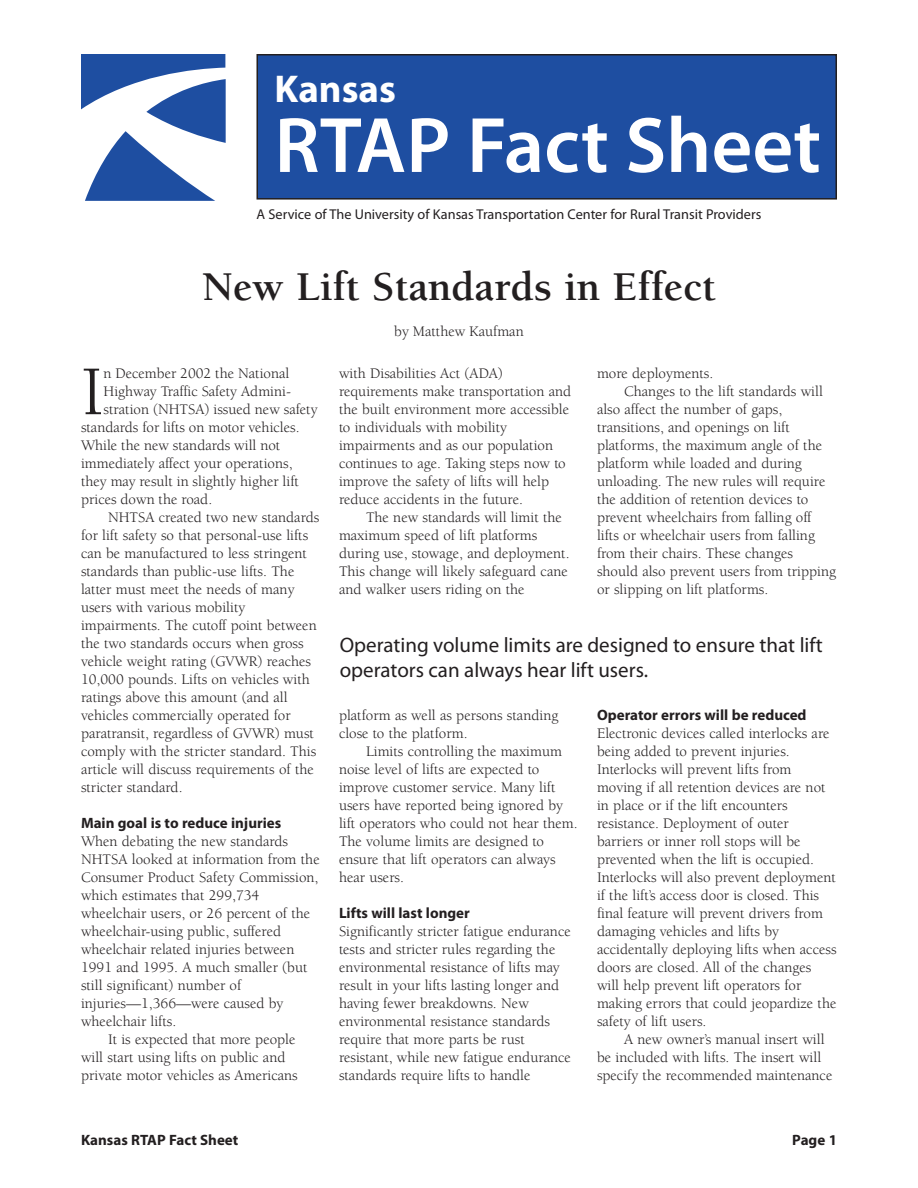
<style>
.page{position:relative;width:918px;height:1188px;background:#fff}
.page>*{position:absolute;margin:0;border:0;box-sizing:border-box;transform-origin:0 0}
.t1{font:600 79.2px "Myriad Pro";color:#fff}
.t2{font:71.7px "Berkeley Std";color:#231f20}
.t3{font:700 42px "Berkeley Std";color:#231f20}
.t4{font:700 38.85px "Myriad Pro";color:#fff}
.t5{font:21px/25.2px "Myriad Pro";color:#231f20}
.t6{font:15px/18px "Berkeley Std";color:#231f20}
.t7{font:700 15px "Myriad Pro";color:#231f20}
.t8{font:14.25px "Myriad Pro";color:#231f20}
</style>
<div class="page">
<div style="left:257px;top:55px;width:579px;height:144px;background:#1e4ea1"></div>
<div style="left:256px;top:54px;width:581px;height:146px;border:2px solid #231f20"></div>
<svg style="left:81px;top:54px;width:145px;height:147px"></svg>
<p class="t4" style="left:274px;top:64px;width:123px">Kansas</p>
<p class="t1" style="left:274px;top:95px;width:548px">RTAP Fact Sheet</p>
<p class="t8" style="left:256px;top:205px;width:506px">A Service of The University of Kansas Transportation Center for Rural Transit Providers</p>
<p class="t3" style="left:202px;top:264px;width:515px">New Lift Standards in Effect</p>
<p class="t6" style="left:394px;top:322px;width:131px">by Matthew Kaufman</p>
<p class="t2" style="left:81px;top:353px;width:24px">I</p>
<p class="t6" style="left:104px;top:365px;width:187px">n December 2002 the National</p>
<p class="t6" style="left:104px;top:383px;width:189px">Highway Traffic Safety Admini-</p>
<p class="t6" style="left:104px;top:401px;width:216px">stration (NHTSA) issued new safety</p>
<p class="t6" style="left:81px;top:419px;width:220px">standards for lifts on motor vehicles.</p>
<p class="t6" style="left:81px;top:437px;width:201px">While the new standards will not</p>
<p class="t6" style="left:81px;top:455px;width:213px">immediately affect your operations,</p>
<p class="t6" style="left:81px;top:473px;width:220px">they may result in slightly higher lift</p>
<p class="t6" style="left:81px;top:491px;width:133px">prices down the road.</p>
<p class="t6" style="left:81px;top:509px;width:240px;text-indent:27px">NHTSA created two new standards for lift safety so that personal-use lifts can be manufactured to less stringent standards than public-use lifts. The latter must meet the needs of many users with various mobility impairments. The cutoff point between the two standards occurs when gross vehicle weight rating (GVWR) reaches 10,000 pounds. Lifts on vehicles with ratings above this amount (and all vehicles commercially operated for paratransit, regardless of GVWR) must comply with the stricter standard. This article will discuss requirements of the stricter standard.</p>
<p class="t7" style="left:81px;top:813px;width:202px">Main goal is to reduce injuries</p>
<p class="t6" style="left:81px;top:833px;width:240px">When debating the new standards<br>NHTSA looked at information from the<br>Consumer Product Safety Commission, which estimates that 299,734 wheelchair users, or 26 percent of the wheelchair-using public, suffered wheelchair related injuries between<br>1991 and 1995. A much smaller (but still significant) number of injuries—1,366—were caused by wheelchair lifts.</p>
<p class="t6" style="left:81px;top:1031px;width:218px;text-indent:27px">It is expected that more people will start using lifts on public and private motor vehicles as Americans</p>
<p class="t6" style="left:339px;top:365px;width:234px">with Disabilities Act (ADA) requirements make transportation and the built environment more accessible to individuals with mobility impairments and as our population continues to age. Taking steps now to improve the safety of lifts will help reduce accidents in the future.</p>
<p class="t6" style="left:339px;top:509px;width:232px;text-indent:27px">The new standards will limit the maximum speed of lift platforms during use, stowage, and deployment.<br>This change will likely safeguard cane and walker users riding on the</p>
<p class="t6" style="left:597px;top:365px;width:118px">more deployments.</p>
<p class="t6" style="left:597px;top:383px;width:241px;text-indent:27px">Changes to the lift standards will also affect the number of gaps, transitions, and openings on lift platforms, the maximum angle of the platform while loaded and during unloading. The new rules will require the addition of retention devices to prevent wheelchairs from falling off lifts or wheelchair users from falling from their chairs. These changes should also prevent users from tripping or slipping on lift platforms.</p>
<p class="t5" style="left:340px;top:632px;width:485px">Operating volume limits are designed to ensure that lift operators can always hear lift users.</p>
<p class="t6" style="left:339px;top:707px;width:221px">platform as well as persons standing close to the platform.</p>
<p class="t6" style="left:339px;top:743px;width:240px;text-indent:27px">Limits controlling the maximum noise level of lifts are expected to improve customer service. Many lift users have reported being ignored by lift operators who could not hear them.<br>The volume limits are designed to ensure that lift operators can always hear users.</p>
<p class="t7" style="left:339px;top:903px;width:132px">Lifts will last longer</p>
<p class="t6" style="left:339px;top:923px;width:233px">Significantly stricter fatigue endurance tests and stricter rules regarding the environmental resistance of lifts may result in your lifts lasting longer and having fewer breakdowns. New environmental resistance standards require that more parts be rust resistant, while new fatigue endurance standards require lifts to handle</p>
<p class="t7" style="left:597px;top:705px;width:211px">Operator errors will be reduced</p>
<p class="t6" style="left:597px;top:725px;width:241px">Electronic devices called interlocks are being added to prevent injuries.<br>Interlocks will prevent lifts from moving if all retention devices are not in place or if the lift encounters resistance. Deployment of outer barriers or inner roll stops will be prevented when the lift is occupied.<br>Interlocks will also prevent deployment if the lift’s access door is closed. This final feature will prevent drivers from damaging vehicles and lifts by accidentally deploying lifts when access doors are closed. All of the changes will help prevent lift operators for making errors that could jeopardize the safety of lift users.</p>
<p class="t6" style="left:597px;top:1031px;width:237px;text-indent:27px">A new owner’s manual insert will be included with lifts. The insert will specify the recommended maintenance</p>
<p class="t7" style="left:81px;top:1130px;width:159px">Kansas RTAP Fact Sheet</p>
<p class="t7" style="left:792px;top:1130px;width:46px">Page 1</p>
</div>
